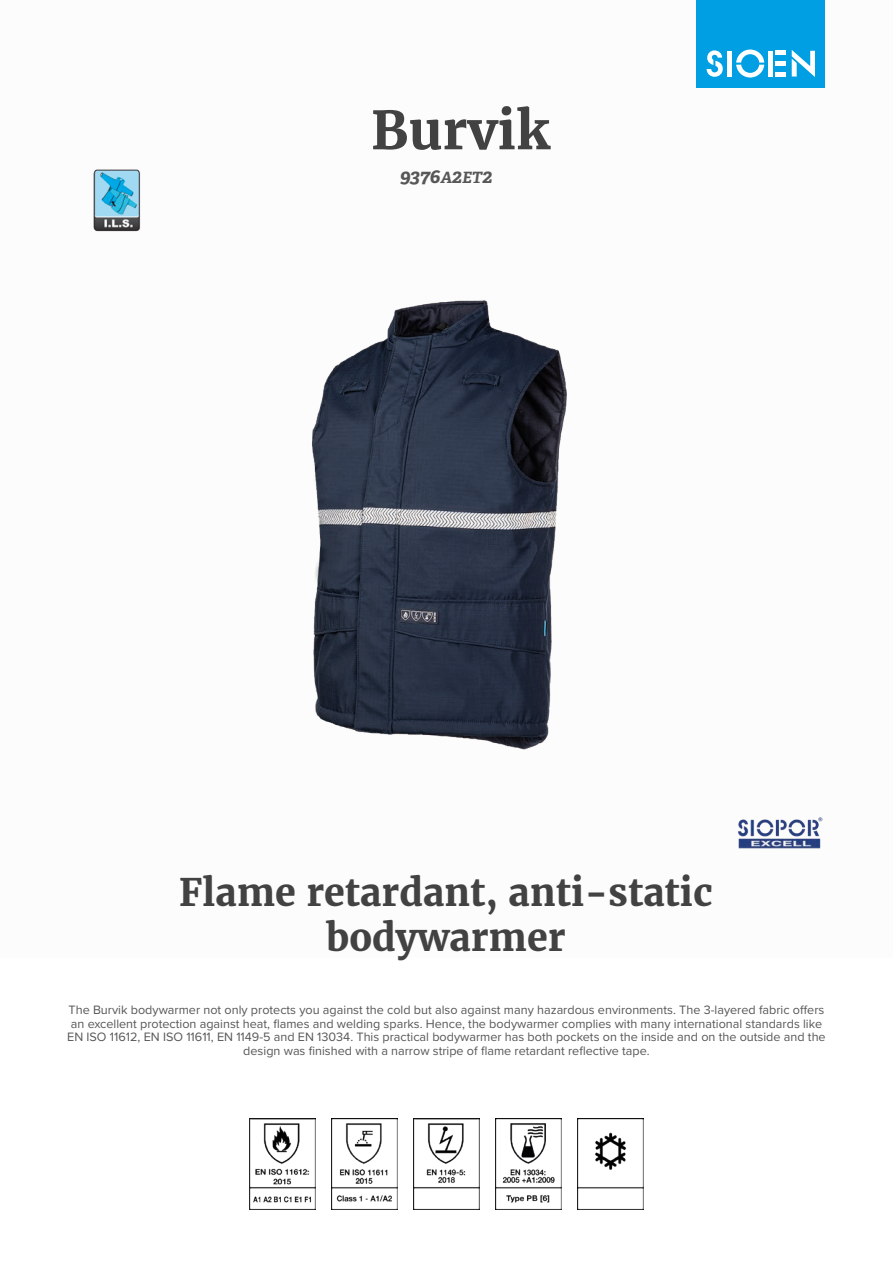
<style>
.page{position:relative;width:893px;height:1263px;background:#fff}
.page>*{position:absolute;margin:0;border:0;box-sizing:border-box;transform-origin:0 0}
.t1{font:700 52.5px "Merriweather";color:#424243}
.t2{font:700 37.5px/45px "Merriweather";color:#424243;text-align:center}
.t3{font:italic 700 19.5px "Adelle";color:#575756}
.t4{font:12.6px/13.6px "Proxima Nova";color:#575756;text-align:center}
.s1{font-size:15.6px}
</style>
<div class="page">
<div style="left:697px;top:0;width:128px;height:88px;background:#009fe3"></div>
<svg style="left:707px;top:50px;width:16px;height:27px"></svg>
<svg style="left:736px;top:50px;width:28px;height:28px"></svg>
<div style="left:727px;top:51px;width:5px;height:26px;background:#fff"></div>
<div style="left:768px;top:51px;width:5px;height:26px;background:#fff"></div>
<div style="left:775px;top:72px;width:11px;height:5px;background:#fff"></div>
<div style="left:775px;top:61px;width:11px;height:5px;background:#fff"></div>
<hr style="left:775px;top:51px;width:11px;height:4px;background:#fff">
<svg style="left:792px;top:50px;width:23px;height:27px"></svg>
<img style="left:93px;top:169px;width:48px;height:63px">
<img style="left:737px;top:817px;width:86px;height:32px">
<img style="left:249px;top:1118px;width:66px;height:92px">
<img style="left:331px;top:1118px;width:66px;height:92px">
<img style="left:413px;top:1118px;width:67px;height:92px">
<img style="left:495px;top:1118px;width:67px;height:92px">
<img style="left:577px;top:1118px;width:67px;height:92px">
<img style="left:312px;top:300px;width:255px;height:450px">
<h1 class="t1" style="left:371px;top:95px;width:180px">Burvik</h1>
<h3 class="t3" style="left:400px;top:164px;width:94px">9376<span class="s1">A</span>2<span class="s1">ET</span>2</h3>
<h2 class="t2" style="left:179px;top:869px;width:535px">Flame retardant, anti-static bodywarmer</h2>
<p class="t4" style="left:67px;top:1002px;width:760px">The Burvik bodywarmer not only protects you against the cold but also against many hazardous environments. The 3-layered fabric offers an excellent protection against heat, flames and welding sparks. Hence, the bodywarmer complies with many international standards like EN ISO 11612, EN ISO 11611, EN 1149-5 and EN 13034. This practical bodywarmer has both pockets on the inside and on the outside and the design was finished with a narrow stripe of flame retardant reflective tape.</p>
</div>
